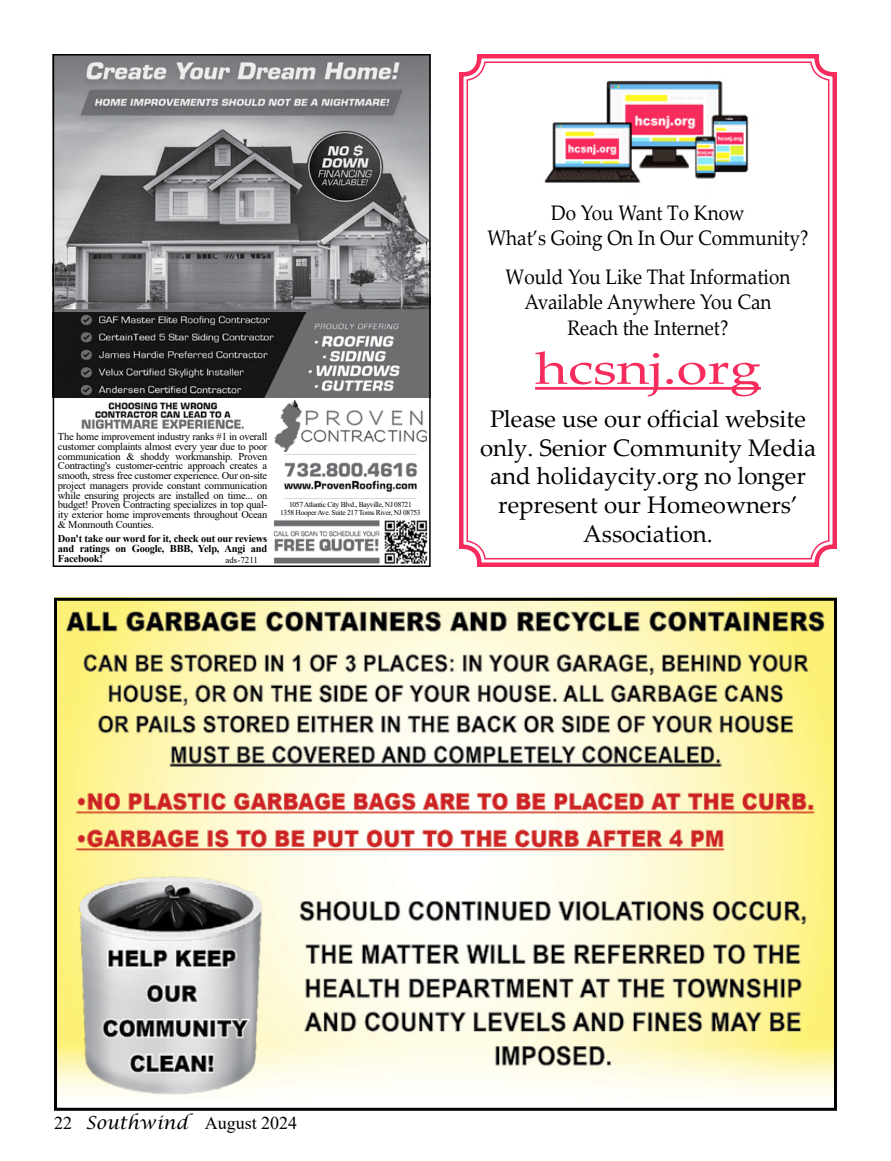
<style>
.page{position:relative;width:891px;height:1161px;background:#fff}
.page>*{position:absolute;margin:0;border:0;box-sizing:border-box;transform-origin:0 0}
.t1{font:45px "Palatino Linotype";color:#f82b5d;scale:1.25 1}
.t2{font:24px/28.8px "Palatino Linotype";color:#000;text-align:center}
.t3{font:21px/25.2px "Palatino Linotype";color:#000;text-align:center;scale:.9 1}
.t4{font:18px "Times New Roman";color:#000}
.t5{font:10.5px/9.8px "Times New Roman";letter-spacing:-.02em;color:#000;text-align:justify}
.t6{font:700 10.5px/9.8px "Times New Roman";letter-spacing:-.02em;color:#000;text-align:justify}
.t7{font:9px "Times New Roman";color:#000}
.t8{font:7.5px/8.2px "Times New Roman";letter-spacing:-.04em;color:#000;text-align:center}
.s1{font-family:"Lucida Calligraphy";font-style:italic}
</style>
<div class="page">
<svg style="left:459px;top:54px;width:378px;height:513px"></svg>
<div style="left:466px;top:61px;width:364px;height:499px;border:2px solid #f82b5d;border-radius:18px"></div>
<img style="left:536px;top:69px;width:224px;height:127px">
<hr style="left:535px;top:387px;width:226px;height:3px;background:#f82b5d">
<img style="left:58px;top:602px;width:775px;height:494px">
<div style="left:54px;top:598px;width:783px;height:513px;border:3px solid #000"></div>
<img style="left:56px;top:57px;width:372px;height:340px">
<img style="left:81px;top:402px;width:163px;height:27px">
<img style="left:273px;top:520px;width:155px;height:44px">
<img style="left:274px;top:400px;width:153px;height:52px">
<img style="left:284px;top:454px;width:133px;height:45px">
<img style="left:56px;top:312px;width:249px;height:85px">
<div style="left:53px;top:54px;width:378px;height:513px;border:2px solid #000"></div>
<p class="t5" style="left:58px;top:431px;width:211px">The home improvement industry ranks #1 in overall customer complaints almost every year due to poor communication &amp; shoddy workmanship. Proven Contracting's customer-centric approach creates a smooth, stress free customer experience. Our on-site project managers provide constant communication while ensuring projects are installed on time... on budget! Proven Contracting specializes in top qual&shy;ity exterior home improvements throughout Ocean &amp; Monmouth Counties.</p>
<p class="t6" style="left:58px;top:533px;width:211px">Don't take our word for it, check out our reviews and ratings on Google, BBB, Yelp, Angi and Facebook!</p>
<p class="t7" style="left:225px;top:553px;width:34px">ads-7211</p>
<p class="t8" style="left:280px;top:500px;width:142px">1057 Atlantic City Blvd., Bayville, NJ 08721<br>1358 Hooper Ave. Suite 217 Toms River, NJ 08753</p>
<h3 class="t3" style="left:487px;top:200px;width:358px">Do You Want To Know<br>What’s Going On In Our Community?</h3>
<h3 class="t3" style="left:506px;top:264px;width:318px">Would You Like That Information<br>Available Anywhere You Can<br>Reach the Internet?</h3>
<h1 class="t1" style="left:535px;top:337px;width:182px">hcsnj.org</h1>
<h2 class="t2" style="left:480px;top:403px;width:337px">Please use our official website only. Senior Community Media and holidaycity.org no longer represent our Homeowners’<br>Association.</h2>
<h3 class="t4" style="left:54px;top:1110px;width:245px">22 <span class="s1">Southwind</span> August 2024</h3>
</div>
